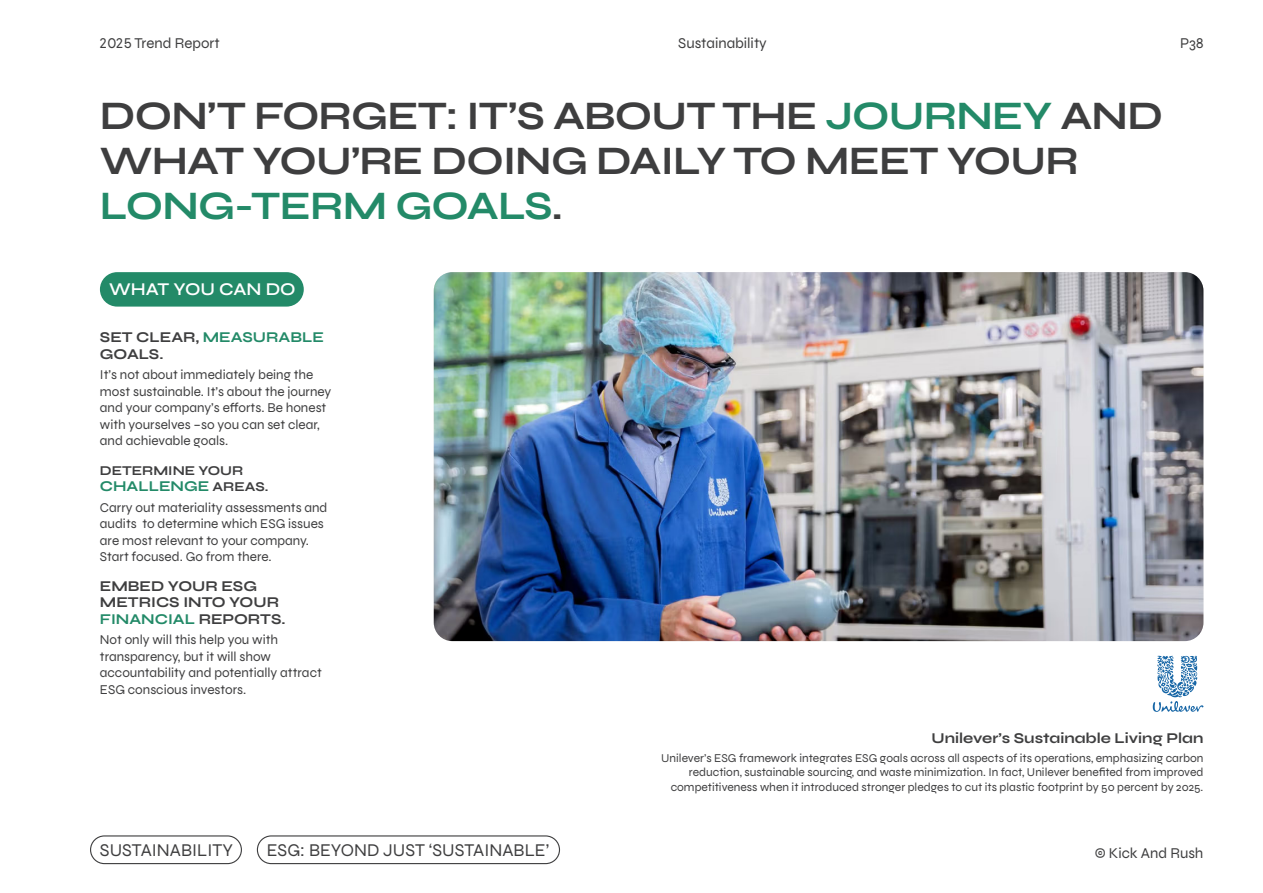
<style>
.page{position:relative;width:1263px;height:893px;background:#fff}
.page>*{position:absolute;margin:0;border:0;box-sizing:border-box;transform-origin:0 0}
.t1{font:700 40.5px/45px "Syne";letter-spacing:-.02em;color:#3e3e3f}
.t2{font:18px "Syne";color:#3e3e3f}
.t3{font:600 18px "Syne";color:#fff}
.t4{font:700 15px/16.5px "Syne";color:#3e3e3f}
.t5{font:15px "Syne";color:#3e3e3f}
.t6{font:700 15px "Syne";color:#238a68}
.t7{font:13.5px/16.5px "Syne";color:#3e3e3f}
.t8{font:700 13.5px "Syne";color:#3e3e3f}
.t9{font:12px/14.4px "Syne";color:#3e3e3f;text-align:right}
.s1{color:#238a68}
.s2{font-size:13.5px;color:#3e3e3f}
</style>
<div class="page">
<div style="left:90px;top:835px;width:152px;height:29px;border:1px solid #3e3e3f;border-radius:14px"></div>
<div style="left:257px;top:835px;width:303px;height:29px;border:1px solid #3e3e3f;border-radius:14px"></div>
<div style="left:100px;top:272px;width:204px;height:35px;background:#238a68;border-radius:17px"></div>
<img style="left:434px;top:272px;width:769px;height:369px">
<svg style="left:1153px;top:656px;width:50px;height:56px"></svg>
<p class="t5" style="left:100px;top:34px;width:121px">2025 Trend Report</p>
<p class="t5" style="left:678px;top:34px;width:90px">Sustainability</p>
<p class="t5" style="left:1180px;top:34px;width:25px">P38</p>
<p class="t1" style="left:100px;top:92px;width:1064px">DON’T FORGET: IT’S ABOUT THE <span class="s1">JOURNEY</span> AND<br>WHAT YOU’RE DOING DAILY TO MEET YOUR<br><span class="s1">LONG-TERM GOALS</span>.</p>
<p class="t3" style="left:109px;top:278px;width:188px">WHAT YOU CAN DO</p>
<p class="t4" style="left:100px;top:329px;width:225px">SET CLEAR, <span class="s1">MEASURABLE<br></span>GOALS.</p>
<p class="t7" style="left:100px;top:366px;width:233px">It’s not about immediately being the most sustainable. It’s about the journey and your company’s efforts. Be honest with yourselves –so you can set clear, and achievable goals.</p>
<p class="t8" style="left:100px;top:462px;width:145px">DETERMINE YOUR</p>
<p class="t6" style="left:100px;top:477px;width:170px">CHALLENGE <span class="s2">AREAS.</span></p>
<p class="t7" style="left:100px;top:499px;width:229px">Carry out materiality assessments and audits to determine which ESG issues are most relevant to your company.<br>Start focused. Go from there.</p>
<p class="t4" style="left:100px;top:577px;width:187px">EMBED YOUR ESG<br>METRICS INTO YOUR<br><span class="s1">FINANCIAL</span> REPORTS.</p>
<p class="t7" style="left:100px;top:631px;width:223px">Not only will this help you with transparency, but it will show accountability and potentially attract<br>ESG conscious investors.</p>
<p class="t2" style="left:100px;top:838px;width:135px">SUSTAINABILITY</p>
<p class="t2" style="left:267px;top:838px;width:284px">ESG: BEYOND JUST ‘SUSTAINABLE’</p>
<p class="t4" style="left:931px;top:730px;width:273px">Unilever’s Sustainable Living Plan</p>
<p class="t9" style="left:661px;top:751px;width:544px">Unilever’s ESG framework integrates ESG goals across all aspects of its operations, emphasizing carbon reduction, sustainable sourcing, and waste minimization. In fact, Unilever benefited from improved competitiveness when it introduced stronger pledges to cut its plastic footprint by 50 percent by 2025.</p>
<p class="t5" style="left:1095px;top:844px;width:110px">© Kick And Rush</p>
</div>
